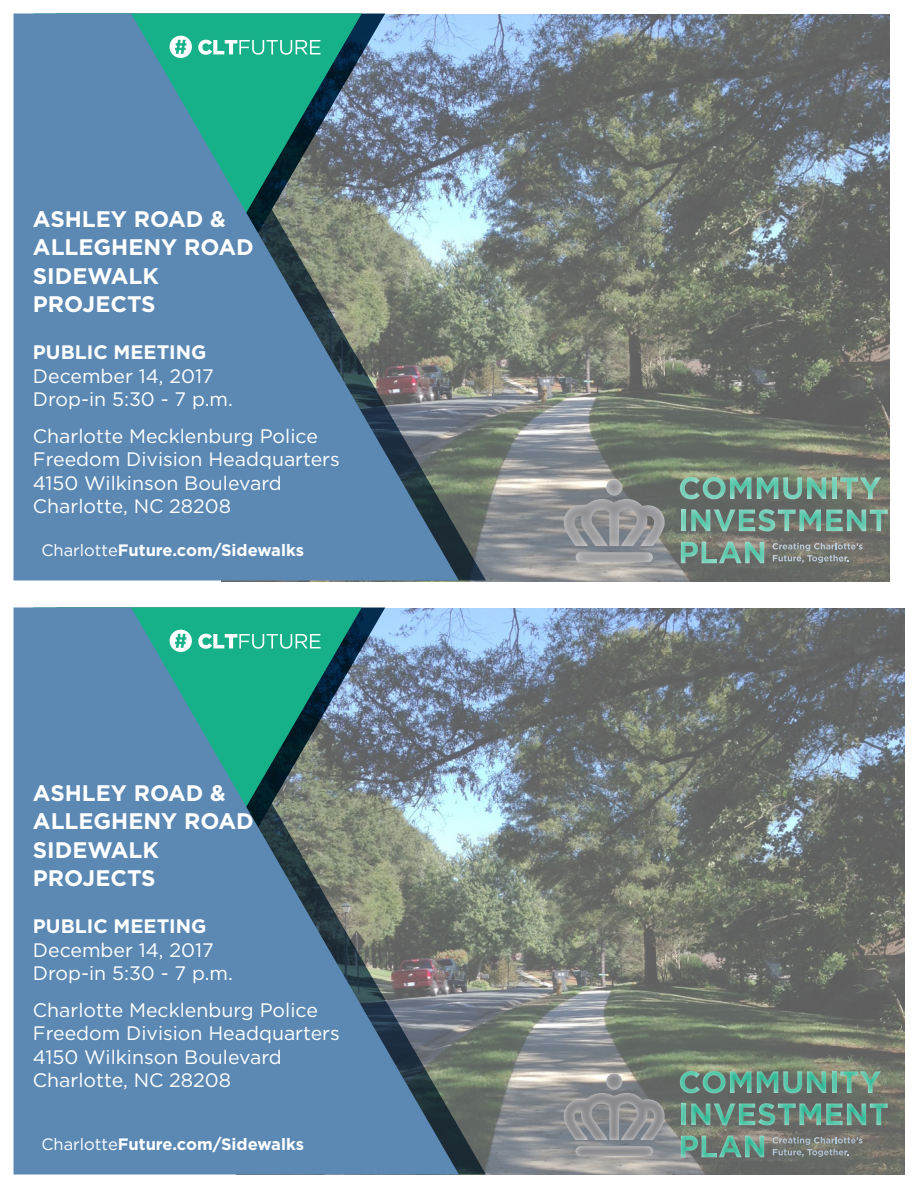
<style>
.page{position:relative;width:918px;height:1188px;background:#fff}
.page>*{position:absolute;margin:0;border:0;box-sizing:border-box;transform-origin:0 0}
.t1{font:700 22.5px/28.5px "Gotham";color:#fff}
.t2{font:19.5px/23.4px "Gotham";color:#fff}
.t3{font:700 16.5px "Gotham";color:#fff}
.s1{font-weight:700}
.s2{font-weight:400}
</style>
<div class="page">
<img style="left:221px;top:15px;width:668px;height:566px">
<svg style="left:236px;top:209px;width:250px;height:372px;background:#7c8882"></svg>
<svg style="left:14px;top:14px;width:445px;height:566px;background:#5b89a2"></svg>
<div style="left:563px;top:477px;width:325px;height:87px;background:#fff;opacity:.75"></div>
<svg style="left:170px;top:36px;width:22px;height:22px"></svg>
<svg style="left:198px;top:40px;width:123px;height:15px"></svg>
<img style="left:459px;top:608px;width:445px;height:566px">
<svg style="left:236px;top:803px;width:250px;height:372px;background:#7d8a84"></svg>
<svg style="left:14px;top:608px;width:445px;height:566px;background:#5b88a2"></svg>
<div style="left:564px;top:1071px;width:324px;height:86px;background:#fff;opacity:.75"></div>
<svg style="left:170px;top:630px;width:22px;height:22px"></svg>
<svg style="left:198px;top:634px;width:123px;height:15px"></svg>
<p class="t1" style="left:33px;top:205px;width:222px">ASHLEY ROAD &amp;<br>ALLEGHENY ROAD<br>SIDEWALK<br>PROJECTS</p>
<p class="t2" style="left:33px;top:340px;width:201px"><span class="s1">PUBLIC MEETING<br></span>December 14, 2017<br>Drop-in 5:30 - 7 p.m.</p>
<p class="t2" style="left:33px;top:424px;width:309px">Charlotte Mecklenburg Police<br>Freedom Division Headquarters<br>4150 Wilkinson Boulevard<br>Charlotte, NC 28208</p>
<p class="t3" style="left:41px;top:540px;width:264px"><span class="s2">Charlotte</span>Future.com/Sidewalks</p>
<p class="t1" style="left:33px;top:779px;width:222px">ASHLEY ROAD &amp;<br>ALLEGHENY ROAD<br>SIDEWALK<br>PROJECTS</p>
<p class="t2" style="left:33px;top:914px;width:201px"><span class="s1">PUBLIC MEETING<br></span>December 14, 2017<br>Drop-in 5:30 - 7 p.m.</p>
<p class="t2" style="left:33px;top:998px;width:309px">Charlotte Mecklenburg Police<br>Freedom Division Headquarters<br>4150 Wilkinson Boulevard<br>Charlotte, NC 28208</p>
<p class="t3" style="left:41px;top:1134px;width:264px"><span class="s2">Charlotte</span>Future.com/Sidewalks</p>
</div>
